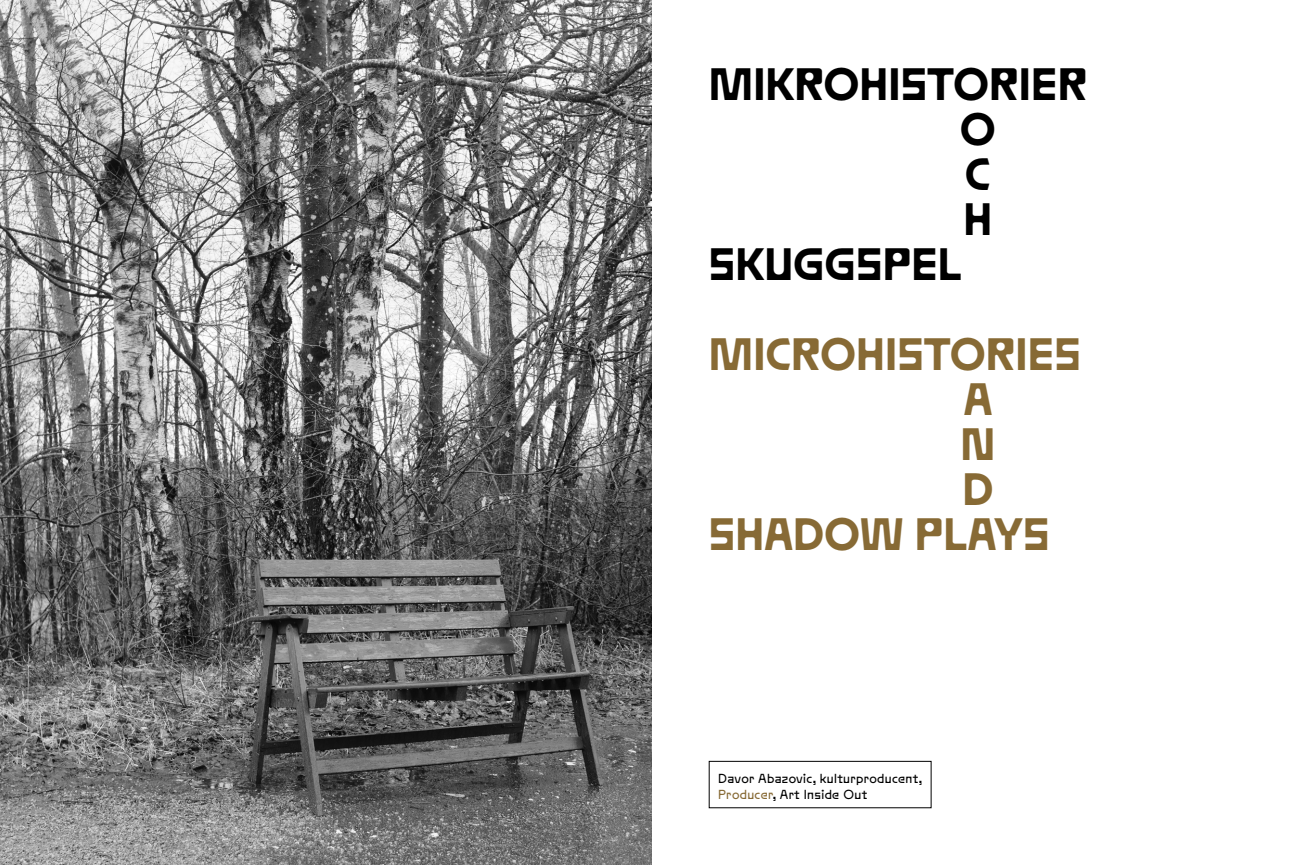
<style>
.page{position:relative;width:1304px;height:865px;background:#fff}
.page>*{position:absolute;margin:0;border:0;box-sizing:border-box;transform-origin:0 0}
.t1{font:500 45px "Reform ST";letter-spacing:-.005em;color:#876a35}
.t2{font:500 45px "Reform ST";color:#000}
.t3{font:13px/16px "Reform ST";letter-spacing:.025em;color:#000}
.s1{color:#876a35}
</style>
<div class="page">
<div style="left:709px;top:760px;width:223px;height:48px;border:1px solid #000"></div>
<img style="left:0;top:0;width:652px;height:865px">
<h1 class="t2" style="left:709px;top:47px;width:380px">MIKROHISTORIER</h1>
<h1 class="t2" style="left:960px;top:92px;width:38px">O</h1>
<h1 class="t2" style="left:965px;top:137px;width:28px">C</h1>
<h1 class="t2" style="left:964px;top:182px;width:30px">H</h1>
<h1 class="t2" style="left:709px;top:227px;width:255px">SKUGGSPEL</h1>
<h1 class="t1" style="left:709px;top:317px;width:374px">MICROHISTORIES</h1>
<h1 class="t1" style="left:963px;top:362px;width:31px">A</h1>
<h1 class="t1" style="left:961px;top:407px;width:36px">N</h1>
<h1 class="t1" style="left:962px;top:452px;width:33px">D</h1>
<h1 class="t1" style="left:709px;top:497px;width:343px">SHADOW PLAYS</h1>
<p class="t3" style="left:718px;top:769px;width:206px">Davor Abazovic, kulturproducent,<br><span class="s1">Producer</span>, Art Inside Out</p>
</div>
